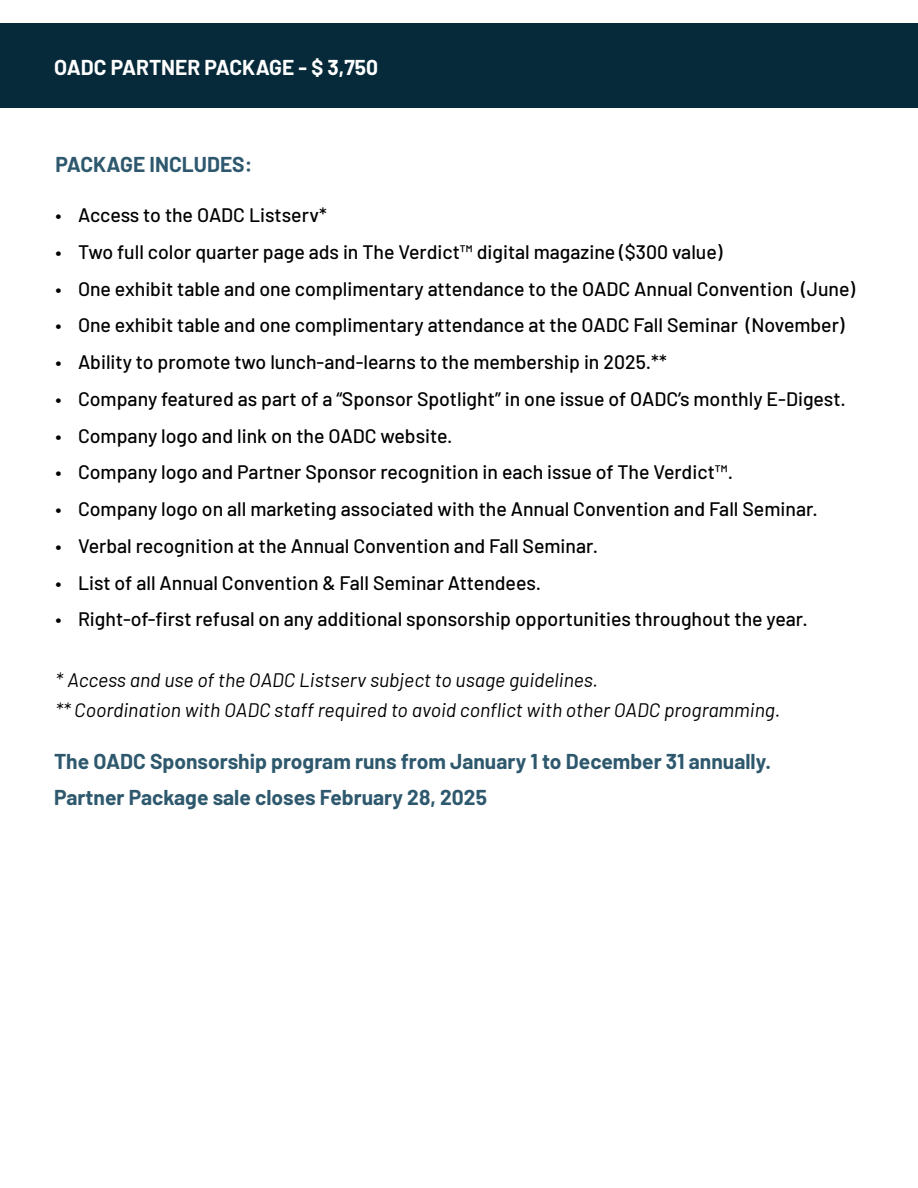
<style>
.page{position:relative;width:918px;height:1188px;background:#fff}
.page>*{position:absolute;margin:0;border:0;box-sizing:border-box;transform-origin:0 0}
.t1{font:700 21px/36px "Barlow";color:#2e586d}
.t2{font:700 21px "Barlow";color:#fff}
.t3{font:500 19.5px "Barlow";color:#000}
.t4{font:italic 19.5px/30.2px "Barlow";color:#000}
</style>
<div class="page">
<div style="left:0;top:24px;width:918px;height:84px;background:#062a3a"></div>
<p class="t2" style="left:54px;top:52px;width:326px">OADC PARTNER PACKAGE - $ 3,750</p>
<p class="t1" style="left:55px;top:145px;width:198px">PACKAGE INCLUDES:</p>
<p class="t3" style="left:56px;top:201px;width:273px">• Access to the OADC Listserv*</p>
<p class="t3" style="left:56px;top:238px;width:669px">• Two full color quarter page ads in The Verdict™ digital magazine ($300 value)</p>
<p class="t3" style="left:56px;top:274px;width:801px">• One exhibit table and one complimentary attendance to the OADC Annual Convention (June)</p>
<p class="t3" style="left:56px;top:311px;width:791px">• One exhibit table and one complimentary attendance at the OADC Fall Seminar (November)</p>
<p class="t3" style="left:56px;top:348px;width:613px">• Ability to promote two lunch-and-learns to the membership in 2025.**</p>
<p class="t3" style="left:56px;top:385px;width:792px">• Company featured as part of a “Sponsor Spotlight” in one issue of OADC’s monthly E-Digest.</p>
<p class="t3" style="left:56px;top:421px;width:399px">• Company logo and link on the OADC website.</p>
<p class="t3" style="left:56px;top:458px;width:679px">• Company logo and Partner Sponsor recognition in each issue of The Verdict™.</p>
<p class="t3" style="left:56px;top:495px;width:764px">• Company logo on all marketing associated with the Annual Convention and Fall Seminar.</p>
<p class="t3" style="left:56px;top:532px;width:544px">• Verbal recognition at the Annual Convention and Fall Seminar.</p>
<p class="t3" style="left:56px;top:568px;width:487px">• List of all Annual Convention &amp; Fall Seminar Attendees.</p>
<p class="t3" style="left:56px;top:605px;width:754px">• Right-of-first refusal on any additional sponsorship opportunities throughout the year.</p>
<p class="t4" style="left:56px;top:663px;width:726px">* Access and use of the OADC Listserv subject to usage guidelines.<br>** Coordination with OADC staff required to avoid conflict with other OADC programming.</p>
<p class="t1" style="left:54px;top:741px;width:719px">The OADC Sponsorship program runs from January 1 to December 31 annually.<br>Partner Package sale closes February 28, 2025</p>
</div>
